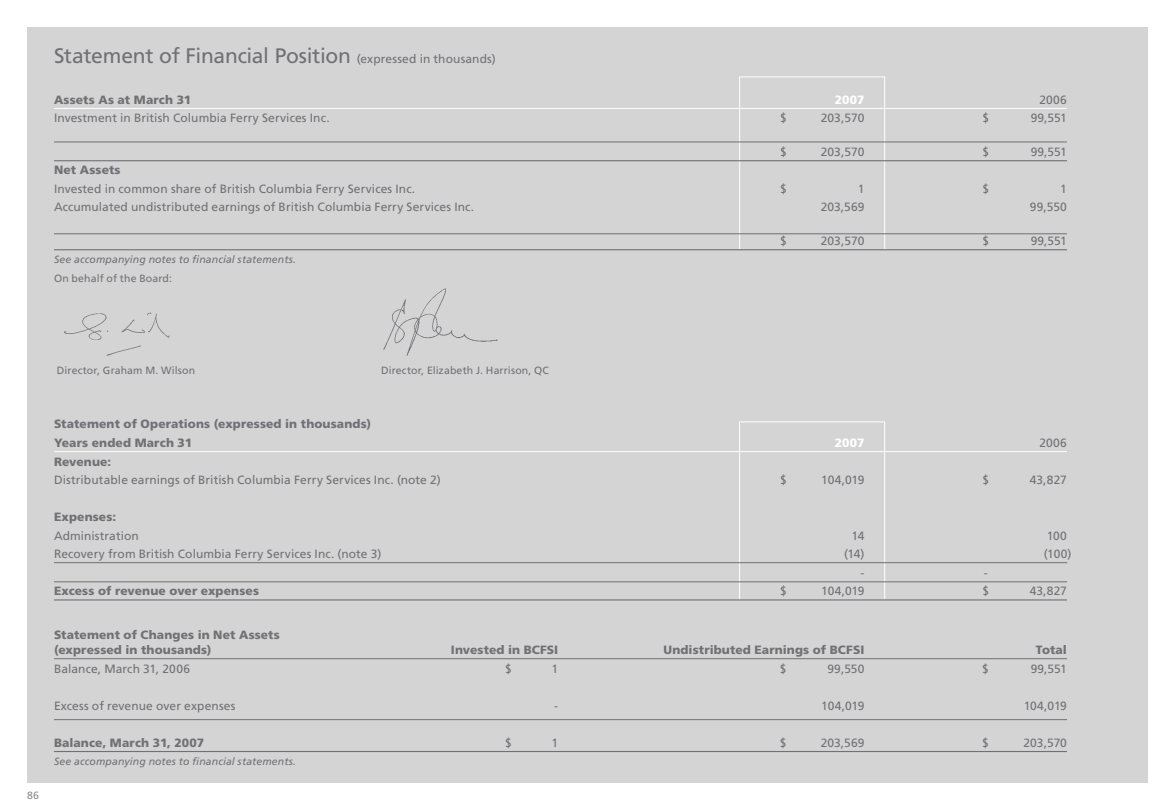
<style>
.page{position:relative;width:1175px;height:810px;background:#fff}
.page>*{position:absolute;margin:0;border:0;box-sizing:border-box;transform-origin:0 0}
.t1{font:21px "Frutiger";letter-spacing:-.015em;color:#717074}
.t2{font:12px "Frutiger";letter-spacing:.005em;color:#717074}
.t3{font:900 12px/18.5px "Frutiger";letter-spacing:.01em;color:#717074}
.t4{font:900 12px "Frutiger";color:#fff}
.t5{font:italic 10.5px "Frutiger";letter-spacing:.015em;color:#717074}
.t6{font:10.5px "Frutiger";letter-spacing:.01em;color:#717074}
.t7{font:10.5px "Frutiger";color:#8d8d90}
.s1{font-size:12px}
</style>
<div class="page">
<div style="left:27px;top:27px;width:1121px;height:756px;background:#d4d4d5"></div>
<div style="left:739px;top:77px;width:146px;height:173px;border:1px solid #fff"></div>
<img style="left:64px;top:312px;width:106px;height:44px">
<img style="left:383px;top:288px;width:114px;height:68px">
<div style="left:739px;top:421px;width:146px;height:179px;border:1px solid #fff"></div>
<hr style="left:54px;top:108px;width:1012px;height:1px;background:#fff">
<hr style="left:54px;top:142px;width:1012px;height:1px;background:#717074">
<hr style="left:54px;top:160px;width:1012px;height:1px;background:#717074">
<hr style="left:54px;top:233px;width:1012px;height:1px;background:#717074">
<hr style="left:54px;top:249px;width:1012px;height:1px;background:#717074">
<hr style="left:54px;top:451px;width:1012px;height:1px;background:#fff">
<hr style="left:54px;top:562px;width:1013px;height:1px;background:#717074">
<hr style="left:54px;top:582px;width:1013px;height:1px;background:#717074">
<hr style="left:54px;top:599px;width:1012px;height:2px;background:#717074">
<hr style="left:54px;top:658px;width:1012px;height:1px;background:#717074">
<hr style="left:54px;top:719px;width:1013px;height:1px;background:#717074">
<hr style="left:54px;top:751px;width:1012px;height:1px;background:#717074">
<h1 class="t1" style="left:54px;top:43px;width:443px">Statement of Financial Position <span class="s1">(expressed in thousands)</span></h1>
<p class="t3" style="left:54px;top:90px;width:139px">Assets As at March 31</p>
<p class="t4" style="left:834px;top:92px;width:31px">2007</p>
<p class="t2" style="left:1039px;top:93px;width:29px">2006</p>
<p class="t2" style="left:54px;top:111px;width:277px">Investment in British Columbia Ferry Services Inc.</p>
<p class="t2" style="left:780px;top:111px;width:8px">$</p>
<p class="t2" style="left:821px;top:111px;width:45px">203,570</p>
<p class="t2" style="left:982px;top:111px;width:8px">$</p>
<p class="t2" style="left:1030px;top:111px;width:38px">99,551</p>
<p class="t2" style="left:780px;top:145px;width:8px">$</p>
<p class="t2" style="left:821px;top:145px;width:45px">203,570</p>
<p class="t2" style="left:982px;top:145px;width:8px">$</p>
<p class="t2" style="left:1030px;top:145px;width:38px">99,551</p>
<p class="t3" style="left:54px;top:161px;width:68px">Net Assets</p>
<p class="t2" style="left:54px;top:182px;width:363px">Invested in common share of British Columbia Ferry Services Inc.</p>
<p class="t2" style="left:780px;top:182px;width:8px">$</p>
<p class="t2" style="left:857px;top:182px;width:8px">1</p>
<p class="t2" style="left:982px;top:182px;width:8px">$</p>
<p class="t2" style="left:1060px;top:182px;width:8px">1</p>
<p class="t2" style="left:54px;top:200px;width:421px">Accumulated undistributed earnings of British Columbia Ferry Services Inc.</p>
<p class="t2" style="left:820px;top:200px;width:45px">203,569</p>
<p class="t2" style="left:1030px;top:200px;width:38px">99,550</p>
<p class="t2" style="left:780px;top:234px;width:8px">$</p>
<p class="t2" style="left:821px;top:234px;width:45px">203,570</p>
<p class="t2" style="left:982px;top:234px;width:8px">$</p>
<p class="t2" style="left:1030px;top:234px;width:38px">99,551</p>
<p class="t5" style="left:54px;top:254px;width:244px">See accompanying notes to financial statements.</p>
<p class="t6" style="left:54px;top:272px;width:119px">On behalf of the Board:</p>
<p class="t6" style="left:57px;top:365px;width:140px">Director, Graham M. Wilson</p>
<p class="t6" style="left:381px;top:365px;width:169px">Director, Elizabeth J. Harrison, QC</p>
<p class="t7" style="left:27px;top:789px;width:13px">86</p>
<p class="t3" style="left:54px;top:415px;width:319px">Statement of Operations (expressed in thousands)<br>Years ended March 31</p>
<p class="t4" style="left:834px;top:436px;width:31px">2007</p>
<p class="t2" style="left:1039px;top:436px;width:29px">2006</p>
<p class="t3" style="left:54px;top:452px;width:59px">Revenue:</p>
<p class="t2" style="left:54px;top:473px;width:388px">Distributable earnings of British Columbia Ferry Services Inc. (note 2)</p>
<p class="t2" style="left:780px;top:473px;width:8px">$</p>
<p class="t2" style="left:821px;top:473px;width:45px">104,019</p>
<p class="t2" style="left:982px;top:473px;width:8px">$</p>
<p class="t2" style="left:1029px;top:473px;width:39px">43,827</p>
<p class="t3" style="left:54px;top:507px;width:64px">Expenses:</p>
<p class="t2" style="left:54px;top:528px;width:86px">Administration</p>
<p class="t2" style="left:851px;top:528px;width:14px">14</p>
<p class="t2" style="left:1046px;top:528px;width:22px">100</p>
<p class="t2" style="left:54px;top:547px;width:329px">Recovery from British Columbia Ferry Services Inc. (note 3)</p>
<p class="t2" style="left:844px;top:547px;width:22px">(14)</p>
<p class="t2" style="left:1043px;top:547px;width:29px">(100)</p>
<p class="t2" style="left:860px;top:565px;width:5px">-</p>
<p class="t2" style="left:984px;top:565px;width:5px">-</p>
<p class="t3" style="left:54px;top:581px;width:206px">Excess of revenue over expenses</p>
<p class="t2" style="left:780px;top:584px;width:8px">$</p>
<p class="t2" style="left:821px;top:584px;width:45px">104,019</p>
<p class="t2" style="left:982px;top:584px;width:8px">$</p>
<p class="t2" style="left:1029px;top:584px;width:39px">43,827</p>
<p class="t3" style="left:54px;top:627px;width:227px;line-height:15px">Statement of Changes in Net Assets (expressed in thousands)</p>
<p class="t3" style="left:451px;top:640px;width:109px">Invested in BCFSI</p>
<p class="t3" style="left:663px;top:640px;width:202px">Undistributed Earnings of BCFSI</p>
<p class="t3" style="left:1035px;top:640px;width:33px">Total</p>
<p class="t2" style="left:54px;top:661px;width:137px">Balance, March 31, 2006</p>
<p class="t2" style="left:505px;top:661px;width:8px">$</p>
<p class="t2" style="left:551px;top:661px;width:8px">1</p>
<p class="t2" style="left:779px;top:661px;width:8px">$</p>
<p class="t2" style="left:827px;top:661px;width:38px">99,550</p>
<p class="t2" style="left:982px;top:661px;width:8px">$</p>
<p class="t2" style="left:1030px;top:661px;width:38px">99,551</p>
<p class="t2" style="left:54px;top:698px;width:183px">Excess of revenue over expenses</p>
<p class="t2" style="left:554px;top:698px;width:5px">-</p>
<p class="t2" style="left:821px;top:698px;width:45px">104,019</p>
<p class="t2" style="left:1023px;top:698px;width:45px">104,019</p>
<p class="t3" style="left:54px;top:733px;width:151px">Balance, March 31, 2007</p>
<p class="t2" style="left:505px;top:735px;width:8px">$</p>
<p class="t2" style="left:551px;top:735px;width:8px">1</p>
<p class="t2" style="left:779px;top:735px;width:8px">$</p>
<p class="t2" style="left:820px;top:735px;width:45px">203,569</p>
<p class="t2" style="left:982px;top:735px;width:8px">$</p>
<p class="t2" style="left:1023px;top:735px;width:45px">203,570</p>
<p class="t5" style="left:54px;top:755px;width:244px">See accompanying notes to financial statements.</p>
</div>
